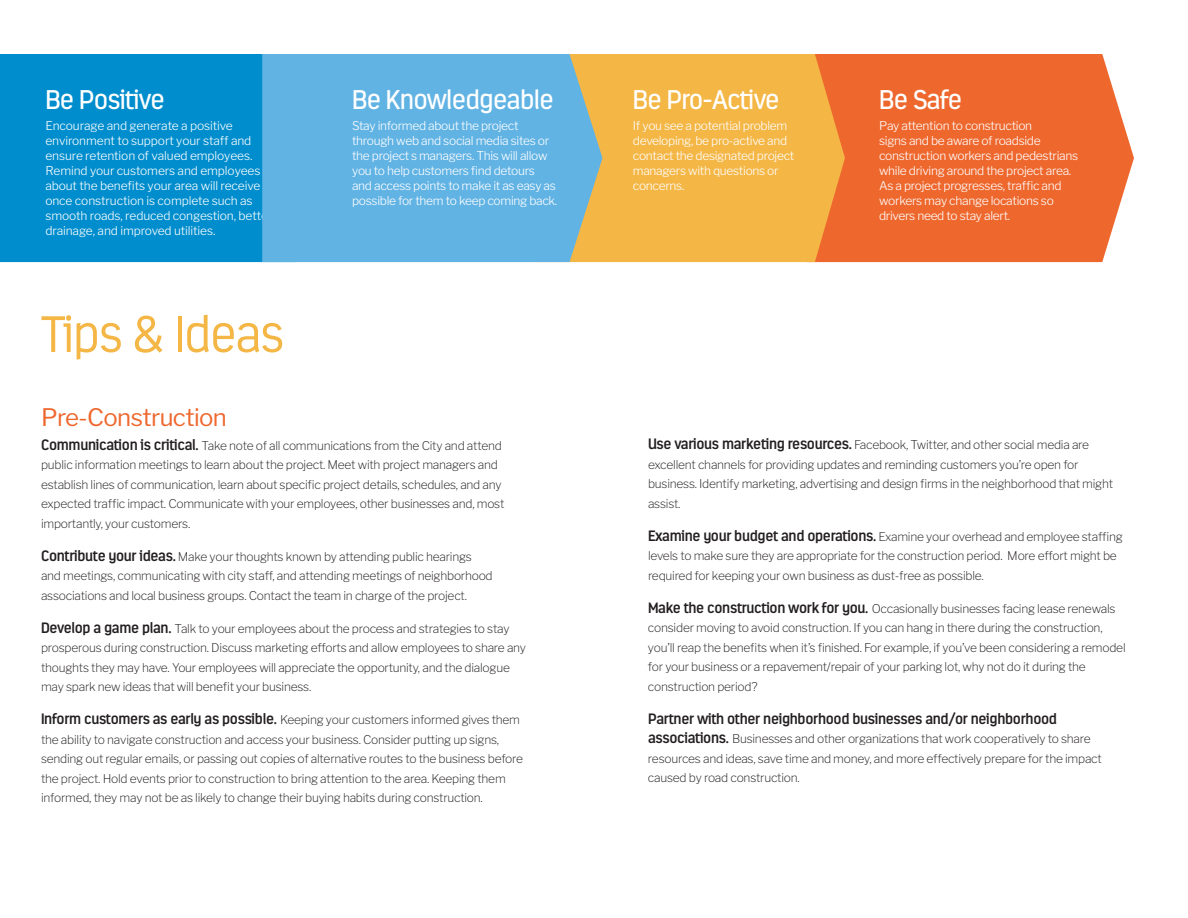
<style>
.page{position:relative;width:1188px;height:918px;background:#fff}
.page>*{position:absolute;margin:0;border:0;box-sizing:border-box;transform-origin:0 0}
.t1{font:300 51px "Estandar";letter-spacing:-.025em;color:#f4b645}
.t2{font:27px "Estandar";letter-spacing:-.025em;color:#fff}
.t3{font:24px "Libre Franklin";letter-spacing:-.025em;color:#ee682e}
.t4{font:600 15px "Estandar";letter-spacing:-.02em;color:#231f20}
.t5{font:200 12px/19.5px "Libre Franklin";letter-spacing:-.02em;color:#231f20}
.t6{font:300 12px/15px "Libre Franklin";letter-spacing:-.025em;color:#fff}
.s1{font-family:"Estandar";font-weight:600;font-size:15px}
</style>
<div class="page">
<div style="left:0;top:54px;width:262px;height:208px;background:#008dcd"></div>
<div style="left:845px;top:54px;width:289px;height:208px;background:#ee682e"></div>
<div style="left:603px;top:54px;width:242px;height:208px;background:#f4b645"></div>
<div style="left:262px;top:54px;width:341px;height:208px;background:#61b3e4"></div>
<p class="t2" style="left:45px;top:83px;width:121px">Be Positive</p>
<p class="t6" style="left:45px;top:119px;width:229px">Encourage and generate a positive environment to support your staff and ensure retention of valued employees.<br>Remind your customers and employees about the benefts your area will receive once construction is complete such as smooth roads, reduced congestion, better drainage, and improved utilities.</p>
<h1 class="t1" style="left:41px;top:305px;width:244px">Tips &amp; Ideas</h1>
<p class="t2" style="left:352px;top:83px;width:203px">Be Knowledgeable</p>
<p class="t6" style="left:352px;top:119px;width:207px">Stay informed about the project through web and social media sites or the project s managers. This will allow you to help customers fnd detours and access points to make it as easy as possible for them to keep coming back.</p>
<h2 class="t3" style="left:41px;top:402px;width:187px">Pre-Construction</h2>
<p class="t5" style="left:41px;top:436px;width:465px"><span class="s1">Communication is critical.</span> Take note of all communications from the City and attend public information meetings to learn about the project. Meet with project managers and establish lines of communication, learn about specifc project details, schedules, and any expected traffc impact. Communicate with your employees, other businesses and, most importantly, your customers.</p>
<p class="t5" style="left:41px;top:547px;width:453px"><span class="s1">Contribute your ideas.</span> Make your thoughts known by attending public hearings and meetings, communicating with city staff, and attending meetings of neighborhood associations and local business groups. Contact the team in charge of the project.</p>
<p class="t5" style="left:41px;top:619px;width:487px"><span class="s1">Develop a game plan.</span> Talk to your employees about the process and strategies to stay prosperous during construction. Discuss marketing efforts and allow employees to share any thoughts they may have. Your employees will appreciate the opportunity, and the dialogue may spark new ideas that will beneft your business.</p>
<p class="t5" style="left:41px;top:710px;width:484px"><span class="s1">Inform customers as early as possible.</span> Keeping your customers informed gives them the ability to navigate construction and access your business. Consider putting up signs, sending out regular emails, or passing out copies of alternative routes to the business before the project. Hold events prior to construction to bring attention to the area. Keeping them informed, they may not be as likely to change their buying habits during construction.</p>
<p class="t2" style="left:633px;top:83px;width:148px">Be Pro-Active</p>
<p class="t6" style="left:633px;top:119px;width:163px">If you see a potential problem developing, be pro-active and contact the designated project managers with questions or concerns.</p>
<p class="t2" style="left:879px;top:83px;width:85px">Be Safe</p>
<p class="t6" style="left:879px;top:119px;width:201px">Pay attention to construction<br>signs and be aware of roadside construction workers and pedestrians while driving around the project area.<br>As a project progresses, traffc and workers may change locations so drivers need to stay alert.</p>
<p class="t5" style="left:648px;top:435px;width:467px"><span class="s1">Use various marketing resources.</span> Facebook, Twitter, and other social media are excellent channels for providing updates and reminding customers you’re open for business. Identify marketing, advertising and design frms in the neighborhood that might assist.</p>
<p class="t5" style="left:648px;top:527px;width:476px"><span class="s1">Examine your budget and operations.</span> Examine your overhead and employee staffng levels to make sure they are appropriate for the construction period. More effort might be required for keeping your own business as dust-free as possible.</p>
<p class="t5" style="left:648px;top:599px;width:479px"><span class="s1">Make the construction work for you.</span> Occasionally businesses facing lease renewals consider moving to avoid construction. If you can hang in there during the construction, you’ll reap the benefts when it’s fnished. For example, if you’ve been considering a remodel for your business or a repavement/repair of your parking lot, why not do it during the construction period?</p>
<p class="t4" style="left:648px;top:710px;width:411px">Partner with other neighborhood businesses and/or neighborhood</p>
<p class="t5" style="left:648px;top:729px;width:455px"><span class="s1">associations.</span> Businesses and other organizations that work cooperatively to share resources and ideas, save time and money, and more effectively prepare for the impact caused by road construction.</p>
</div>
